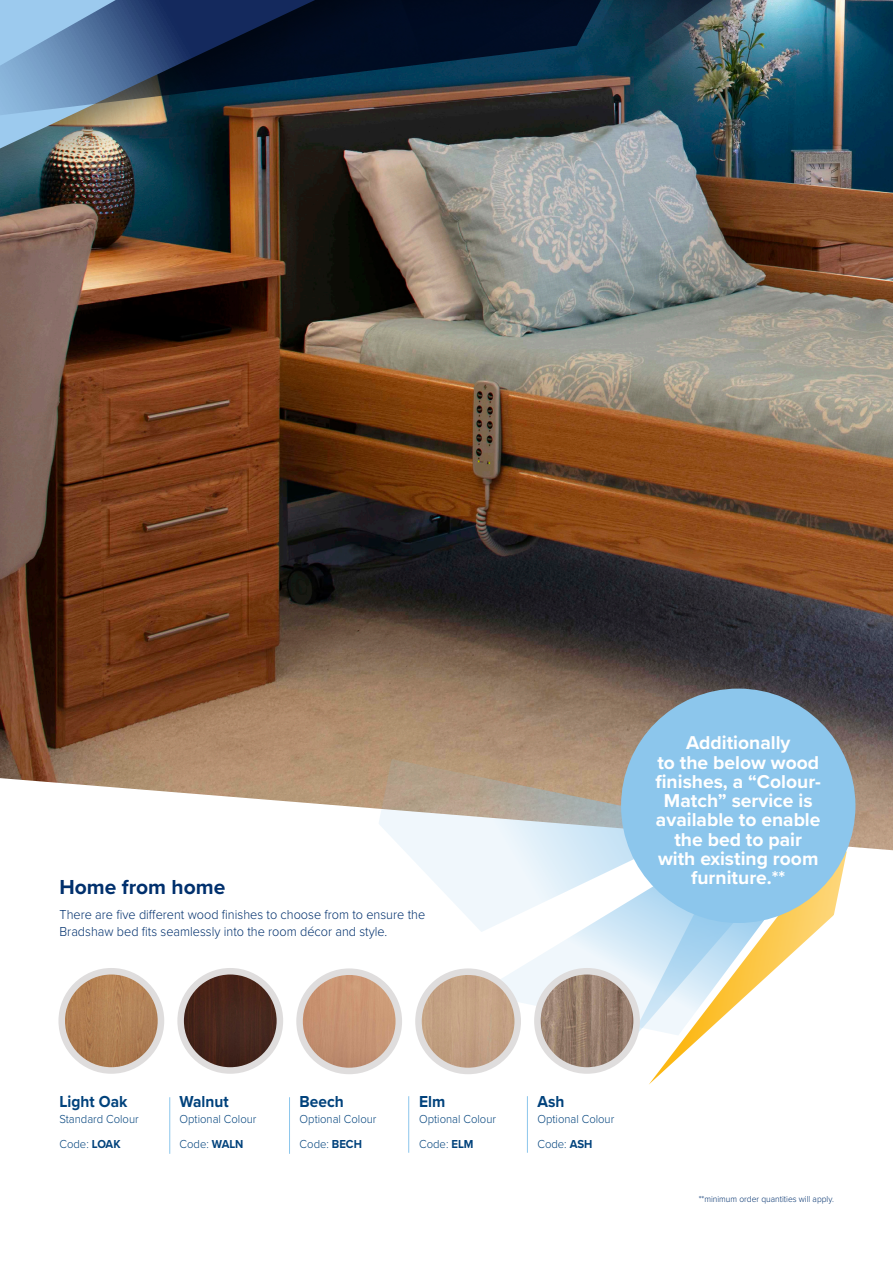
<style>
.page{position:relative;width:893px;height:1263px;background:#fff}
.page>*{position:absolute;margin:0;border:0;box-sizing:border-box;transform-origin:0 0}
.Intro_para{font:700 21px "Proxima Nova";color:#00306d}
.t1{font:700 19.35px/19.4px "Proxima Nova";color:#fff;text-align:center}
.Body_copy{font:700 16.5px "Proxima Nova";color:#01427c;scale:.94 1}
.Body_copy-2{font:300 13.5px/16.5px "Proxima Nova";color:#00306d;scale:.94 1}
.Body_copy-3{font:300 12px "Proxima Nova";color:#01427c;scale:.94 1}
.Body_copy-4{font:300 9px "Proxima Nova";color:#00306d;scale:.94 1}
.s1{font-weight:700}
</style>
<div class="page">
<img style="left:0;top:165px;width:893px;height:685px">
<svg style="left:338px;top:759px;width:509px;height:168px"></svg>
<svg style="left:649px;top:1045px;width:43px;height:40px"></svg>
<svg style="left:477px;top:785px;width:370px;height:250px"></svg>
<svg style="left:628px;top:847px;width:200px;height:198px"></svg>
<hr style="left:169px;top:1097px;width:1px;height:57px;background:#8cc6ec">
<hr style="left:289px;top:1097px;width:1px;height:57px;background:#8cc6ec">
<hr style="left:408px;top:1096px;width:1px;height:57px;background:#8cc6ec">
<hr style="left:527px;top:1096px;width:1px;height:57px;background:#8cc6ec">
<img style="left:0;top:155px;width:890px;height:115px">
<img style="left:0;top:129px;width:222px;height:26px">
<img style="left:222px;top:117px;width:671px;height:48px">
<svg style="left:0;top:0;width:808px;height:129px"></svg>
<img style="left:312px;top:0;width:581px;height:117px">
<img style="left:304px;top:976px;width:95px;height:94px">
<div style="left:296px;top:968px;width:106px;height:106px;border:7px solid #dfdddd;border-radius:50%"></div>
<img style="left:185px;top:974px;width:95px;height:94px">
<div style="left:177px;top:968px;width:106px;height:106px;border:7px solid #dfdddd;border-radius:50%"></div>
<img style="left:66px;top:974px;width:95px;height:96px">
<div style="left:58px;top:968px;width:106px;height:106px;border:7px solid #dfdddd;border-radius:50%"></div>
<img style="left:419px;top:973px;width:99px;height:97px">
<div style="left:415px;top:968px;width:106px;height:106px;border:7px solid #dfdddd;border-radius:50%"></div>
<img style="left:537px;top:973px;width:100px;height:93px">
<div style="left:534px;top:968px;width:106px;height:106px;border:7px solid #dfdddd;border-radius:50%"></div>
<div style="left:621px;top:689px;width:234px;height:234px;background:#8cc6ec;border-radius:50%"></div>
<p class="Intro_para" style="left:60px;top:871px;width:167px">Home from home</p>
<p class="Body_copy-2" style="left:60px;top:906px;width:391px">There are five different wood finishes to choose from to ensure the<br>Bradshaw bed fits seamlessly into the room décor and style.</p>
<p class="t1" style="left:655px;top:733px;width:167px">Additionally<br>to the below wood finishes, a “Colour-<br>Match” service is available to enable the bed to pair with existing room furniture.**</p>
<p class="Body_copy" style="left:60px;top:1089px;width:74px">Light Oak</p>
<p class="Body_copy-3" style="left:60px;top:1110px;width:86px">Standard Colour</p>
<p class="Body_copy-3" style="left:60px;top:1135px;width:66px">Code: <span class="s1">LOAK</span></p>
<p class="Body_copy" style="left:180px;top:1089px;width:54px">Walnut</p>
<p class="Body_copy-3" style="left:180px;top:1110px;width:83px">Optional Colour</p>
<p class="Body_copy-3" style="left:180px;top:1135px;width:70px">Code: <span class="s1">WALN</span></p>
<p class="Body_copy" style="left:300px;top:1089px;width:48px">Beech</p>
<p class="Body_copy-3" style="left:300px;top:1110px;width:83px">Optional Colour</p>
<p class="Body_copy-3" style="left:300px;top:1135px;width:68px">Code: <span class="s1">BECH</span></p>
<p class="Body_copy" style="left:419px;top:1089px;width:29px">Elm</p>
<p class="Body_copy-3" style="left:419px;top:1110px;width:83px">Optional Colour</p>
<p class="Body_copy-3" style="left:419px;top:1135px;width:59px">Code: <span class="s1">ELM</span></p>
<p class="Body_copy" style="left:537px;top:1089px;width:30px">Ash</p>
<p class="Body_copy-3" style="left:537px;top:1110px;width:83px">Optional Colour</p>
<p class="Body_copy-3" style="left:537px;top:1135px;width:60px">Code: <span class="s1">ASH</span></p>
<p class="Body_copy-4" style="left:699px;top:1192px;width:145px">**minimum order quantities will apply.</p>
</div>
